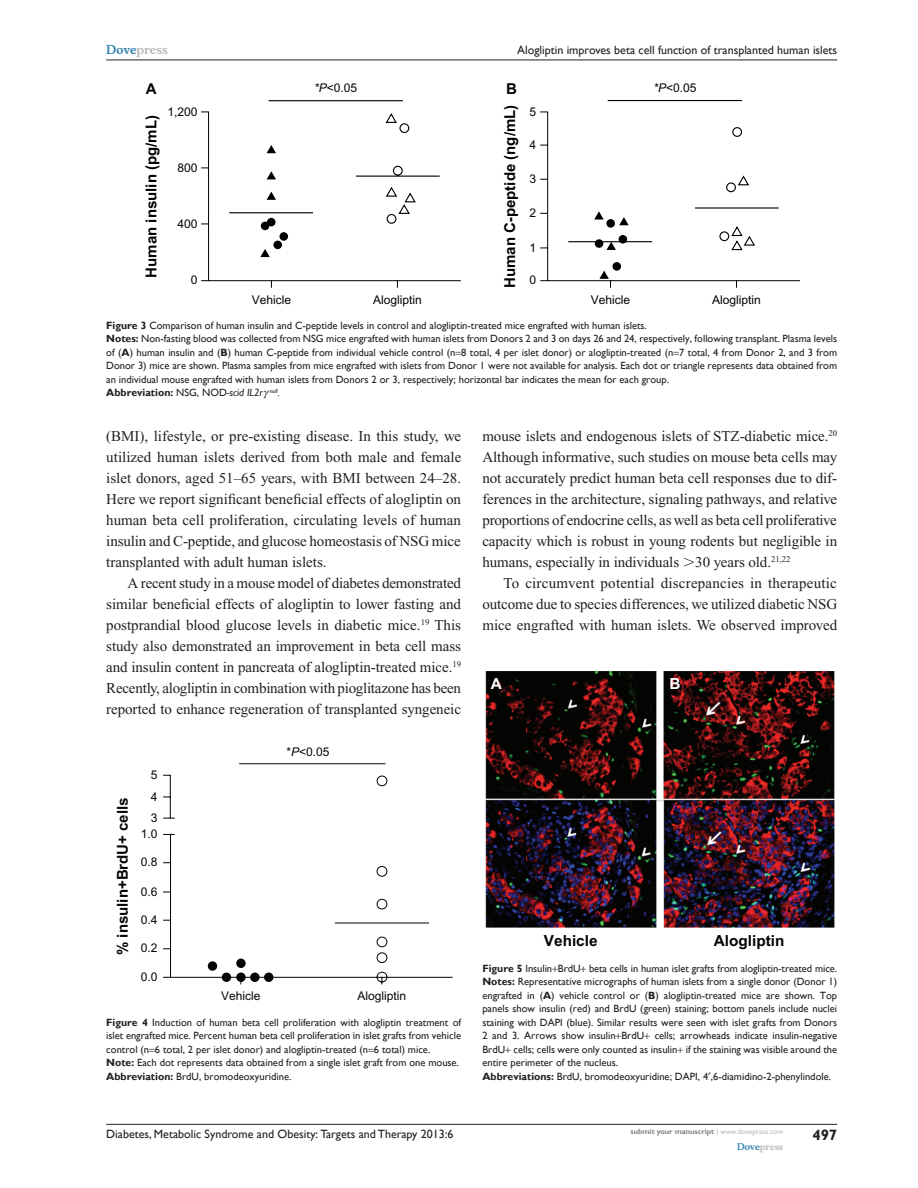
<style>
.page{position:relative;width:918px;height:1188px;background:#fff}
.page>*{position:absolute;margin:0;border:0;box-sizing:border-box;transform-origin:0 0}
.t1{font:700 15.3px "Arial";color:#040503}
.t2{font:700 15.3px "Arial";color:#fff}
.Tx{font:15px/21px "Times New Roman";letter-spacing:-.005em;color:#231f20;text-align:justify}
.TxF{font:15px/21px "Times New Roman";color:#231f20;text-align:justify}
.t3{font:700 15px "Arial";color:#000}
.t4{font:700 15px "Arial";color:#040503}
.t5{font:700 15px "Gill Sans";color:#231f20}
.t6{font:12px "Gill Sans";color:#231f20}
.t7{font:12px "Arial";color:#000}
.t8{font:12px/21.6px "Arial";color:#040503}
.t9{font:700 12px "Musee";color:#b8b9bc}
.FigSNRI{font:10.5px/13.5px "Gill Sans";color:#231f20;text-align:justify}
.FC{font:10.5px/13.5px "Gill Sans";color:#231f20;text-align:justify}
.FigSNRI-2{font:700 10.5px "Gill Sans";color:#231f20}
.t10{font:700 9px "Musee";color:#b8b9bc}
.t11{font:700 7.5px "Gill Sans";color:#808285}
.s1{color:#3485ae}
.s2{font-style:italic}
.s3{font-weight:700}
.s4{font-weight:400}
.s5{font-weight:400;font-style:italic}
.s6{font-family:"Mathematical Pi One"}
.s7{font-weight:400;color:#b8b9bc}
</style>
<div class="page">
<hr style="left:106px;top:1124px;width:731px;height:1px;background:#231f20">
<hr style="left:106px;top:60px;width:731px;height:1px;background:#231f20">
<svg style="left:201px;top:111px;width:260px;height:177px"></svg>
<div style="left:280px;top:232px;width:8px;height:9px;background:#000;border-radius:50%"></div>
<div style="left:273px;top:241px;width:9px;height:8px;background:#000;border-radius:50%"></div>
<div style="left:261px;top:222px;width:8px;height:8px;background:#000;border-radius:50%"></div>
<div style="left:267px;top:218px;width:9px;height:8px;background:#000;border-radius:50%"></div>
<svg style="left:260px;top:249px;width:10px;height:8px"></svg>
<svg style="left:228px;top:100px;width:213px;height:124px"></svg>
<svg style="left:540px;top:111px;width:260px;height:177px"></svg>
<div style="left:613px;top:262px;width:8px;height:9px;background:#000;border-radius:50%"></div>
<svg style="left:599px;top:271px;width:10px;height:8px"></svg>
<svg style="left:567px;top:100px;width:213px;height:151px"></svg>
<svg style="left:163px;top:775px;width:290px;height:210px"></svg>
<div style="left:236px;top:959px;width:10px;height:9px;background:#040503;border-radius:50%"></div>
<div style="left:236px;top:973px;width:10px;height:9px;background:#040503;border-radius:50%"></div>
<div style="left:222px;top:973px;width:9px;height:9px;background:#040503;border-radius:50%"></div>
<div style="left:250px;top:973px;width:10px;height:9px;background:#040503;border-radius:50%"></div>
<div style="left:264px;top:973px;width:9px;height:9px;background:#040503;border-radius:50%"></div>
<div style="left:208px;top:961px;width:9px;height:10px;background:#040503;border-radius:50%"></div>
<hr style="left:239px;top:763px;width:147px;height:1px;background:#040503">
<img style="left:485px;top:672px;width:349px;height:256px">
<p class="t9" style="left:106px;top:43px;width:63px"><span class="s1">Dove</span>press</p>
<p class="t3" style="left:146px;top:80px;width:12px">A</p>
<p class="t7" style="left:314px;top:81px;width:45px"><span class="s2">*P</span>&lt;0.05</p>
<p class="t3" style="left:142px;top:278px;width:164px;rotate:-90deg">Human insulin (pg/mL)</p>
<p class="t7" style="left:168px;top:105px;width:32px">1,200</p>
<p class="t7" style="left:178px;top:160px;width:22px">800</p>
<p class="t7" style="left:178px;top:217px;width:22px">400</p>
<p class="t7" style="left:191px;top:273px;width:8px">0</p>
<p class="t7" style="left:252px;top:293px;width:41px">Vehicle</p>
<p class="t7" style="left:373px;top:293px;width:50px">Alogliptin</p>
<p class="t6" style="left:517px;top:43px;width:322px">Alogliptin improves beta cell function of transplanted human islets</p>
<p class="t3" style="left:506px;top:80px;width:12px">B</p>
<p class="t7" style="left:653px;top:81px;width:45px"><span class="s2">*P</span>&lt;0.05</p>
<p class="t3" style="left:501px;top:288px;width:185px;rotate:-90deg">Human C-peptide (ng/mL)</p>
<p class="t7" style="left:530px;top:105px;width:8px">5</p>
<p class="t7" style="left:530px;top:138px;width:8px">4</p>
<p class="t7" style="left:530px;top:172px;width:8px">3</p>
<p class="t7" style="left:530px;top:206px;width:8px">2</p>
<p class="t7" style="left:530px;top:241px;width:8px">1</p>
<p class="t7" style="left:530px;top:273px;width:8px">0</p>
<p class="t7" style="left:591px;top:293px;width:41px">Vehicle</p>
<p class="t7" style="left:712px;top:293px;width:50px">Alogliptin</p>
<p class="FC" style="left:106px;top:319px;width:542px"><span class="s3">Figure 3</span> Comparison of human insulin and C-peptide levels in control and alogliptin-treated mice engrafted with human islets.</p>
<p class="FigSNRI" style="left:106px;top:332px;width:732px"><span class="s3">Notes:</span> Non-fasting blood was collected from NSG mice engrafted with human islets from Donors 2 and 3 on days 26 and 24, respectively, following transplant. Plasma levels of (<span class="s3">A</span>) human insulin and (<span class="s3">B</span>) human C-peptide from individual vehicle control (n 8 total, 4 per islet donor) or alogliptin-treated (n 7 total, 4 from Donor 2, and 3 from Donor 3) mice are shown. Plasma samples from mice engrafted with islets from Donor 1 were not available for analysis. Each dot or triangle represents data obtained from an individual mouse engrafted with human islets from Donors 2 or 3, respectively; horizontal bar indicates the mean for each group.</p>
<p class="FigSNRI-2" style="left:106px;top:387px;width:175px">Abbreviation: <span class="s4">NSG, NOD</span><span class="s5">-scid IL2r</span> <sup>null</sup><span class="s5">.</span></p>
<p class="TxF" style="left:106px;top:425px;width:357px">(BMI), lifestyle, or pre-existing disease. In this study, we utilized human islets derived from both male and female islet donors, aged 51–65 years, with BMI between 24–28.<br>Here we report significant beneficial effects of alogliptin on human beta cell proliferation, circulating levels of human insulin and C-peptide, and glucose homeostasis of NSG mice transplanted with adult human islets.</p>
<p class="Tx" style="left:106px;top:572px;width:356px;text-indent:21px">A recent study in a mouse model of diabetes demonstrated similar beneficial effects of alogliptin to lower fasting and postprandial blood glucose levels in diabetic mice.<sup>19</sup> This study also demonstrated an improvement in beta cell mass and insulin content in pancreata of alogliptin-treated mice.<sup>19<br></sup>Recently, alogliptin in combination with pioglitazone has been reported to enhance regeneration of transplanted syngeneic</p>
<p class="t4" style="left:114px;top:955px;width:159px;rotate:-90deg">% insulin+BrdU+ cells</p>
<p class="t8" style="left:151px;top:764px;width:8px">5<br>4</p>
<p class="t8" style="left:141px;top:810px;width:18px;line-height:16.2px;text-align:right">3<br>1.0</p>
<p class="t8" style="left:141px;top:852px;width:18px">0.8</p>
<p class="t8" style="left:141px;top:881px;width:18px">0.6</p>
<p class="t8" style="left:141px;top:909px;width:18px">0.4</p>
<p class="t8" style="left:141px;top:938px;width:18px">0.2</p>
<p class="t8" style="left:141px;top:966px;width:18px">0.0</p>
<p class="t8" style="left:286px;top:741px;width:45px">*<span class="s2">P</span>&lt;0.05</p>
<p class="t8" style="left:221px;top:985px;width:41px">Vehicle</p>
<p class="t8" style="left:358px;top:985px;width:50px">Alogliptin</p>
<p class="FC" style="left:106px;top:1015px;width:356px"><span class="s3">Figure 4</span> Induction of human beta cell proliferation with alogliptin treatment of islet engrafted mice. Percent human beta cell proliferation in islet grafts from vehicle control (n 6 total, 2 per islet donor) and alogliptin-treated (n 6 total) mice.</p>
<p class="FigSNRI" style="left:106px;top:1056px;width:354px"><span class="s3">Note:</span> Each dot represents data obtained from a single islet graft from one mouse.</p>
<p class="FigSNRI" style="left:106px;top:1069px;width:187px"><span class="s3">Abbreviation:</span> BrdU, bromodeoxyuridine.</p>
<p class="Tx" style="left:482px;top:425px;width:356px">mouse islets and endogenous islets of STZ-diabetic mice.<sup>20<br></sup>Although informative, such studies on mouse beta cells may not accurately predict human beta cell responses due to dif&shy;ferences in the architecture, signaling pathways, and relative proportions of endocrine cells, as well as beta cell proliferative capacity which is robust in young rodents but negligible in humans, especially in individuals <span class="s6">.</span>30 years old.<sup>21,22</sup></p>
<p class="Tx" style="left:482px;top:572px;width:356px;text-indent:21px">To circumvent potential discrepancies in therapeutic outcome due to species differences, we utilized diabetic NSG mice engrafted with human islets. We observed improved</p>
<p class="t2" style="left:491px;top:675px;width:13px">A</p>
<p class="t2" style="left:669px;top:675px;width:13px">B</p>
<p class="t1" style="left:544px;top:932px;width:55px">Vehicle</p>
<p class="t1" style="left:714px;top:932px;width:72px">Alogliptin</p>
<p class="FC" style="left:482px;top:961px;width:356px"><span class="s3">Figure 5</span> Insulin BrdU beta cells in human islet grafts from alogliptin-treated mice.</p>
<p class="FigSNRI" style="left:482px;top:975px;width:356px"><span class="s3">Notes:</span> Representative micrographs of human islets from a single donor (Donor 1) engrafted in (<span class="s3">A</span>) vehicle control or (<span class="s3">B</span>) alogliptin-treated mice are shown. Top panels show insulin (red) and BrdU (green) staining; bottom panels include nuclei staining with DAPI (blue). Similar results were seen with islet grafts from Donors 2 and 3. Arrows show insulin BrdU cells; arrowheads indicate insulin-negative BrdU cells; cells were only counted as insulin if the staining was visible around the entire perimeter of the nucleus.</p>
<p class="FigSNRI" style="left:482px;top:1069px;width:350px"><span class="s3">Abbreviations:</span> BrdU, bromodeoxyuridine; DAPI, 4 ,6-diamidino-2-phenylindole.</p>
<p class="t6" style="left:106px;top:1127px;width:349px">Diabetes, Metabolic Syndrome and Obesity: Targets and Therapy 2013:6</p>
<p class="t11" style="left:631px;top:1127px;width:154px">submit your manuscript <span class="s7">| www.dovepress.com</span></p>
<p class="t10" style="left:737px;top:1141px;width:48px"><span class="s1">Dove</span>press</p>
<h2 class="t5" style="left:812px;top:1126px;width:26px">497</h2>
</div>
